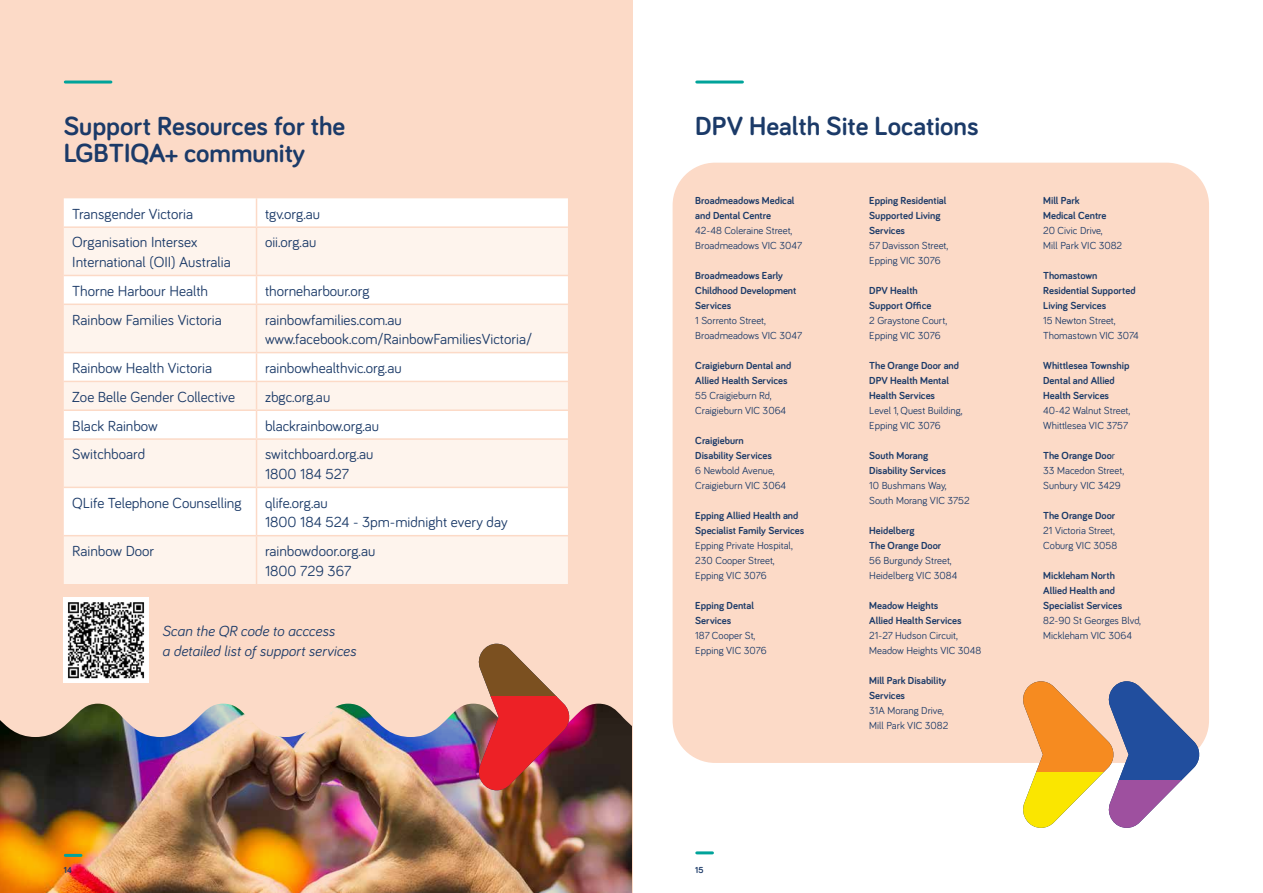
<style>
.page{position:relative;width:1263px;height:893px;background:#fff}
.page>*{position:absolute;margin:0;border:0;box-sizing:border-box;transform-origin:0 0}
.t1{font:700 27px/27px "Bariol";color:#1b3a68}
.t2{font:15px/19.5px "Bariol";color:#1b3a68}
.t3{font:italic 15px/19.5px "Bariol";color:#1b3a68}
.t4{font:10.5px/15px "Bariol";color:#1b3a68}
.t5{font:700 10.5px/15px "Bariol";color:#1b3a68}
.t6{font:700 9px "Bariol";color:#1b3a68}
.s1{font-weight:700}
</style>
<div class="page">
<div style="left:0;top:0;width:632px;height:893px;background:#fcdac7"></div>
<img style="left:0;top:737px;width:631px;height:156px">
<svg style="left:0;top:644px;width:632px;height:93px"></svg>
<div style="left:673px;top:163px;width:536px;height:600px;background:#fcdac7;border-radius:43px"></div>
<hr style="left:65px;top:81px;width:46px;height:3px;background:#00a39a">
<hr style="left:65px;top:854px;width:16px;height:3px;background:#00a39a">
<hr style="left:697px;top:851px;width:15px;height:3px;background:#00a39a">
<hr style="left:697px;top:81px;width:45px;height:3px;background:#00a39a">
<svg style="left:477px;top:644px;width:94px;height:52px"></svg>
<img style="left:477px;top:696px;width:94px;height:95px">
<svg style="left:1023px;top:681px;width:84px;height:147px"></svg>
<svg style="left:1107px;top:681px;width:93px;height:99px;fill:#214e9e"></svg>
<svg style="left:1108px;top:780px;width:74px;height:48px;fill:#9e509f"></svg>
<div style="left:64px;top:198px;width:504px;height:28px;background:#fff"></div>
<svg style="left:64px;top:228px;width:504px;height:356px;background:#fef7f3"></svg>
<svg style="left:256px;top:198px;width:1px;height:28px"></svg>
<hr style="left:256px;top:228px;width:1px;height:47px;background:#fcdac7">
<hr style="left:64px;top:275px;width:192px;height:1px;background:#fcdac7">
<hr style="left:256px;top:275px;width:312px;height:1px;background:#fcdac7">
<svg style="left:256px;top:276px;width:1px;height:28px"></svg>
<hr style="left:64px;top:304px;width:192px;height:1px;background:#fcdac7">
<hr style="left:256px;top:304px;width:312px;height:1px;background:#fcdac7">
<hr style="left:256px;top:305px;width:1px;height:47px;background:#fcdac7">
<hr style="left:64px;top:352px;width:192px;height:1px;background:#fcdac7">
<hr style="left:256px;top:352px;width:312px;height:1px;background:#fcdac7">
<hr style="left:64px;top:381px;width:192px;height:1px;background:#fcdac7">
<hr style="left:256px;top:381px;width:312px;height:1px;background:#fcdac7">
<hr style="left:64px;top:409px;width:192px;height:2px;background:#fcdac7">
<hr style="left:256px;top:409px;width:312px;height:2px;background:#fcdac7">
<svg style="left:256px;top:353px;width:1px;height:85px"></svg>
<hr style="left:64px;top:438px;width:192px;height:2px;background:#fcdac7">
<hr style="left:256px;top:438px;width:312px;height:2px;background:#fcdac7">
<hr style="left:256px;top:440px;width:1px;height:47px;background:#fcdac7">
<hr style="left:64px;top:487px;width:192px;height:1px;background:#fcdac7">
<hr style="left:256px;top:487px;width:312px;height:1px;background:#fcdac7">
<hr style="left:256px;top:488px;width:1px;height:47px;background:#fcdac7">
<hr style="left:64px;top:535px;width:192px;height:1px;background:#fcdac7">
<hr style="left:256px;top:535px;width:312px;height:1px;background:#fcdac7">
<hr style="left:256px;top:536px;width:1px;height:48px;background:#fcdac7">
<img style="left:64px;top:597px;width:85px;height:85px">
<h1 class="t1" style="left:64px;top:112px;width:283px">Support Resources for the<br>LGBTIQA+ community</h1>
<h2 class="t2" style="left:72px;top:203px;width:122px">Transgender Victoria</h2>
<h2 class="t2" style="left:265px;top:203px;width:56px">tgv.org.au</h2>
<h2 class="t2" style="left:72px;top:232px;width:160px">Organisation Intersex<br>International (OII) Australia</h2>
<h2 class="t2" style="left:265px;top:232px;width:53px">oii.org.au</h2>
<h2 class="t2" style="left:72px;top:280px;width:137px">Thorne Harbour Health</h2>
<h2 class="t2" style="left:265px;top:280px;width:106px">thorneharbour.org</h2>
<h2 class="t2" style="left:72px;top:309px;width:151px">Rainbow Families Victoria</h2>
<h2 class="t2" style="left:265px;top:309px;width:269px">rainbowfamilies.com.au www.facebook.com/RainbowFamiliesVictoria/</h2>
<h2 class="t2" style="left:72px;top:357px;width:141px">Rainbow Health Victoria</h2>
<h2 class="t2" style="left:265px;top:357px;width:138px">rainbowhealthvic.org.au</h2>
<h2 class="t2" style="left:72px;top:386px;width:164px">Zoe Belle Gender Collective</h2>
<h2 class="t2" style="left:265px;top:386px;width:67px">zbgc.org.au</h2>
<h2 class="t2" style="left:72px;top:415px;width:87px">Black Rainbow</h2>
<h2 class="t2" style="left:265px;top:415px;width:116px">blackrainbow.org.au</h2>
<h2 class="t2" style="left:72px;top:444px;width:74px">Switchboard</h2>
<h2 class="t2" style="left:265px;top:444px;width:110px">switchboard.org.au<br>1800 184 527</h2>
<h2 class="t2" style="left:72px;top:492px;width:171px">QLife Telephone Counselling</h2>
<h2 class="t2" style="left:265px;top:492px;width:244px">qlife.org.au<br>1800 184 524 - 3pm-midnight every day</h2>
<h2 class="t2" style="left:72px;top:540px;width:83px">Rainbow Door</h2>
<h2 class="t2" style="left:265px;top:540px;width:112px">rainbowdoor.org.au<br>1800 729 367</h2>
<p class="t6" style="left:64px;top:864px;width:10px">14</p>
<h2 class="t3" style="left:162px;top:621px;width:195px">Scan the QR code to acccess<br>a detailed list of support services</h2>
<h1 class="t1" style="left:695px;top:112px;width:285px">DPV Health Site Locations</h1>
<p class="t5" style="left:695px;top:192px;width:101px">Broadmeadows Medical and Dental Centre</p>
<p class="t4" style="left:695px;top:222px;width:108px">42-48 Coleraine Street,<br>Broadmeadows VIC 3047</p>
<p class="t5" style="left:695px;top:267px;width:103px">Broadmeadows Early<br>Childhood Development<br>Services</p>
<p class="t4" style="left:695px;top:312px;width:108px">1 Sorrento Street,<br>Broadmeadows VIC 3047</p>
<p class="t5" style="left:695px;top:357px;width:97px">Craigieburn Dental and<br>Allied Health Services</p>
<p class="t4" style="left:695px;top:387px;width:92px">55 Craigieburn Rd,<br>Craigieburn VIC 3064</p>
<p class="t5" style="left:695px;top:432px;width:78px">Craigieburn<br>Disability Services</p>
<p class="t4" style="left:695px;top:462px;width:92px">6 Newbold Avenue,<br>Craigieburn VIC 3064</p>
<p class="t5" style="left:695px;top:507px;width:110px">Epping Allied Health and<br>Specialist Family Services</p>
<p class="t4" style="left:695px;top:537px;width:99px">Epping Private Hospital,<br>230 Cooper Street,<br>Epping VIC 3076</p>
<p class="t5" style="left:695px;top:597px;width:60px">Epping Dental<br>Services</p>
<p class="t4" style="left:695px;top:627px;width:73px">187 Cooper St,<br>Epping VIC 3076</p>
<p class="t6" style="left:695px;top:864px;width:10px">15</p>
<p class="t5" style="left:869px;top:192px;width:79px">Epping Residential<br>Supported Living<br>Services</p>
<p class="t4" style="left:869px;top:237px;width:80px">57 Davisson Street,<br>Epping VIC 3076</p>
<p class="t5" style="left:869px;top:282px;width:64px">DPV Health<br>Support Office</p>
<p class="t4" style="left:869px;top:312px;width:79px">2 Graystone Court,<br>Epping VIC 3076</p>
<p class="t5" style="left:869px;top:357px;width:91px">The Orange Door and<br>DPV Health Mental<br>Health Services</p>
<p class="t4" style="left:869px;top:402px;width:95px">Level 1, Quest Building,<br>Epping VIC 3076</p>
<p class="t5" style="left:869px;top:447px;width:78px">South Morang<br>Disability Services</p>
<p class="t4" style="left:869px;top:477px;width:102px">10 Bushmans Way,<br>South Morang VIC 3752</p>
<p class="t5" style="left:869px;top:522px;width:74px">Heidelberg<br>The Orange Door</p>
<p class="t4" style="left:869px;top:552px;width:90px">56 Burgundy Street,<br>Heidelberg VIC 3084</p>
<p class="t5" style="left:869px;top:597px;width:94px">Meadow Heights<br>Allied Health Services</p>
<p class="t4" style="left:869px;top:627px;width:114px">21-27 Hudson Circuit,<br>Meadow Heights VIC 3048</p>
<p class="t5" style="left:869px;top:673px;width:79px">Mill Park Disability<br>Services</p>
<p class="t4" style="left:869px;top:702px;width:81px">31A Morang Drive,<br>Mill Park VIC 3082</p>
<p class="t5" style="left:1043px;top:193px;width:65px">Mill Park<br>Medical Centre</p>
<p class="t4" style="left:1043px;top:222px;width:81px">20 Civic Drive,<br>Mill Park VIC 3082</p>
<p class="t5" style="left:1043px;top:268px;width:94px">Thomastown<br>Residential Supported<br>Living Services</p>
<p class="t4" style="left:1043px;top:312px;width:97px">15 Newton Street,<br>Thomastown VIC 3074</p>
<p class="t5" style="left:1043px;top:358px;width:88px">Whittlesea Township<br>Dental and Allied<br>Health Services</p>
<p class="t4" style="left:1043px;top:402px;width:89px">40-42 Walnut Street,<br>Whittlesea VIC 3757</p>
<p class="t4" style="left:1043px;top:447px;width:82px"><span class="s1">The Orange Doo</span>r<br>33 Macedon Street,<br>Sunbury VIC 3429</p>
<p class="t5" style="left:1043px;top:508px;width:74px">The Orange Door</p>
<p class="t4" style="left:1043px;top:522px;width:75px">21 Victoria Street,<br>Coburg VIC 3058</p>
<p class="t5" style="left:1043px;top:568px;width:80px">Mickleham North<br>Allied Health and<br>Specialist Services</p>
<p class="t4" style="left:1043px;top:612px;width:99px">82-90 St Georges Blvd,<br>Mickleham VIC 3064</p>
</div>
